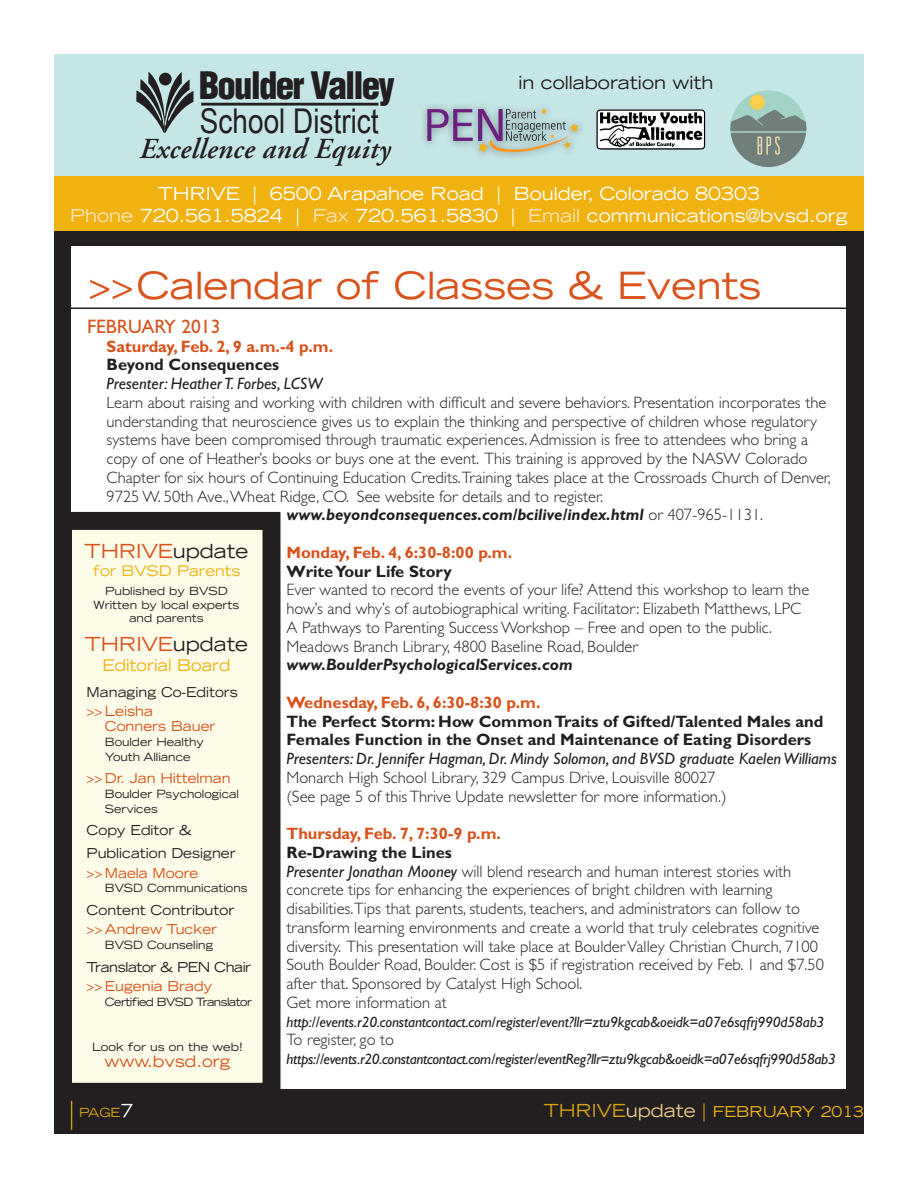
<style>
.page{position:relative;width:918px;height:1188px;background:#fff}
.page>*{position:absolute;margin:0;border:0;box-sizing:border-box;transform-origin:0 0}
.t1{font:expanded 37.65px "Trade Gothic LT Std";color:#d9531c}
.t2{font:36.9px "Switzerland Cond Black Plain";letter-spacing:-.05em;color:#231f20}
.t3{font:34.05px "Arial Narrow";color:#231f20}
.t4{font:italic 600 28.95px "Adobe Garamond";letter-spacing:.01em;color:#231f20}
.t5{font:19.5px "Gill Sans Std";color:#d9531c}
.t6{font:expanded 19.35px "Trade Gothic LT Std";color:#d9531c}
.t7{font:expanded 18px "Trade Gothic LT Std";color:#fff}
.t8{font:expanded 18px "Trade Gothic LT Std";color:#231f20}
.t9{font:300 16.5px/18.8px "Gill Sans Std";color:#231f20}
.t10{font:700 16.5px/18.8px "Gill Sans Std";color:#231f20}
.t11{font:700 16.5px "Gill Sans Std";color:#d9531c}
.t12{font:italic 16.5px "Gill Sans Std";color:#231f20}
.t13{font:italic 700 16.5px "Gill Sans Std";color:#231f20}
.t14{font:expanded 16.05px "Trade Gothic LT Std";color:#efb211}
.t15{font:expanded 15.9px "Trade Gothic LT Std";color:#d9531c}
.t16{font:italic 15px "Gill Sans Std";letter-spacing:-.02em;color:#231f20}
.t17{font:expanded 15px "Trade Gothic LT Std";color:#efb211}
.t18{font:expanded 14.55px "Trade Gothic LT Std";color:#efb211}
.t19{font:expanded 13.65px "Trade Gothic LT Std";color:#d9531c}
.t20{font:expanded 13.65px/22.8px "Trade Gothic LT Std";color:#231f20}
.t21{font:expanded 13.65px "Trade Gothic LT Std";letter-spacing:-.03em;color:#231f20}
.t22{font:expanded 12.6px "Trade Gothic LT Std";color:#d49f0c}
.t23{font:expanded 11.4px "Trade Gothic LT Std";color:#231f20}
.t24{font:expanded 11.4px "Trade Gothic LT Std";letter-spacing:-.05em;color:#231f20}
.t25{font:expanded 11.25px "Trade Gothic LT Std";color:#231f20}
.s1{color:#fae4b7}
.s2{font-weight:300;font-style:normal}
.s3{font-weight:400;font-style:italic}
.s4{color:#231f20}
.s5{font-size:18px;color:#fff}
.s6{font-size:18px;color:#d49f0c}
.s7{font-size:18px;color:#eac884}
</style>
<div class="page">
<div style="left:54px;top:1090px;width:810px;height:44px;background:#231f20"></div>
<hr style="left:71px;top:1093px;width:1px;height:37px;background:#d49f0c">
<div style="left:54px;top:231px;width:810px;height:861px;background:#231f20"></div>
<div style="left:72px;top:246px;width:774px;height:842px;background:#fff"></div>
<div style="left:63px;top:521px;width:209px;height:571px;background:#fcfce9"></div>
<div style="left:54px;top:512px;width:226px;height:589px;border:18px solid #231f20"></div>
<div style="left:54px;top:54px;width:810px;height:158px;background:#c5e6e7"></div>
<div style="left:54px;top:176px;width:810px;height:55px;background:#efb211"></div>
<hr style="left:63px;top:308px;width:792px;height:1px;background:#231f20">
<svg style="left:136px;top:72px;width:58px;height:61px"></svg>
<div style="left:159px;top:73px;width:13px;height:12px;background:#231f20;border-radius:50%"></div>
<hr style="left:201px;top:103px;width:177px;height:3px;background:#231f20">
<div style="left:420px;top:101px;width:167px;height:60px;background:#231f20;opacity:.44"></div>
<svg style="left:427px;top:108px;width:152px;height:45px"></svg>
<svg style="left:596px;top:110px;width:109px;height:40px;background:#a1a2a1"></svg>
<svg style="left:730px;top:90px;width:76px;height:77px"></svg>
<p class="t2" style="left:199px;top:63px;width:198px">Boulder Valley</p>
<p class="t3" style="left:200px;top:96px;width:180px">School District</p>
<p class="t4" style="left:139px;top:133px;width:253px">Excellence and Equity</p>
<p class="t8" style="left:518px;top:71px;width:197px">in collaboration with</p>
<p class="t7" style="left:158px;top:182px;width:604px">THRIVE | 6500 Arapahoe Road | Boulder, Colorado 80303</p>
<p class="t7" style="left:70px;top:204px;width:779px"><span class="s1">Phone</span> 720.561.5824 | <span class="s1">Fax</span> 720.561.5830 | <span class="s1">Email</span> communications@bvsd.org</p>
<p class="t1" style="left:88px;top:261px;width:675px">&gt;&gt;Calendar of Classes &amp; Events</p>
<p class="t5" style="left:87px;top:315px;width:135px">FEBRUARY 2013</p>
<p class="t11" style="left:106px;top:336px;width:228px">Saturday, Feb. 2, 9 a.m.-4 p.m.</p>
<p class="t10" style="left:106px;top:355px;width:174px">Beyond Consequences</p>
<p class="t12" style="left:106px;top:374px;width:218px">Presenter: Heather T. Forbes, LCSW</p>
<p class="t9" style="left:106px;top:393px;width:726px">Learn about raising and working with children with difficult and severe behaviors. Presentation incorporates the understanding that neuroscience gives us to explain the thinking and perspective of children whose regulatory systems have been compromised through traumatic experiences. Admission is free to attendees who bring a copy of one of Heather’s books or buys one at the event. This training is approved by the NASW Colorado Chapter for six hours of Continuing Education Credits.Training takes place at the Crossroads Church of Denver, 9725 W. 50th Ave., Wheat Ridge, CO. See website for details and to register.</p>
<p class="t13" style="left:286px;top:505px;width:478px">www.beyondconsequences.com/bcilive/index.html <span class="s2">or 407-965-1131.</span></p>
<p class="t11" style="left:286px;top:542px;width:227px">Monday, Feb. 4, 6:30-8:00 p.m.</p>
<p class="t10" style="left:286px;top:562px;width:167px">Write Your Life Story</p>
<p class="t9" style="left:286px;top:581px;width:524px">Ever wanted to record the events of your life? Attend this workshop to learn the how’s and why’s of autobiographical writing. Facilitator: Elizabeth Matthews, LPC</p>
<p class="t9" style="left:286px;top:618px;width:487px">A Pathways to Parenting Success Workshop – Free and open to the public.</p>
<p class="t9" style="left:286px;top:637px;width:353px">Meadows Branch Library, 4800 Baseline Road, Boulder</p>
<p class="t13" style="left:286px;top:655px;width:288px">www.BoulderPsychologicalServices.com</p>
<p class="t11" style="left:286px;top:692px;width:255px">Wednesday, Feb. 6, 6:30-8:30 p.m.</p>
<p class="t10" style="left:286px;top:712px;width:539px">The Perfect Storm: How Common Traits of Gifted/Talented Males and<br>Females Function in the Onset and Maintenance of Eating Disorders</p>
<p class="t12" style="left:286px;top:749px;width:552px">Presenters: Dr. Jennifer Hagman, Dr. Mindy Solomon, and BVSD graduate Kaelen Williams</p>
<p class="t9" style="left:286px;top:768px;width:431px">Monarch High School Library, 329 Campus Drive, Louisville 80027</p>
<p class="t9" style="left:286px;top:787px;width:441px">(See page 5 of this Thrive Update newsletter for more information.)</p>
<p class="t11" style="left:286px;top:824px;width:216px">Thursday, Feb. 7, 7:30-9 p.m.</p>
<p class="t10" style="left:286px;top:843px;width:167px">Re-Drawing the Lines</p>
<p class="t9" style="left:286px;top:862px;width:539px"><span class="s3">Presenter Jonathan Mooney</span> will blend research and human interest stories with concrete tips for enhancing the experiences of bright children with learning disabilities.Tips that parents, students, teachers, and administrators can follow to transform learning environments and create a world that truly celebrates cognitive diversity. This presentation will take place at Boulder Valley Christian Church, 7100<br>South Boulder Road, Boulder. Cost is $5 if registration received by Feb. 1 and $7.50 after that. Sponsored by Catalyst High School.</p>
<p class="t9" style="left:286px;top:993px;width:162px">Get more information at</p>
<p class="t16" style="left:286px;top:1013px;width:539px">http://events.r20.constantcontact.com/register/event?llr=ztu9kgcab&amp;oeidk=a07e6sqfrj990d58ab3</p>
<p class="t9" style="left:286px;top:1031px;width:109px">To register, go to</p>
<p class="t16" style="left:286px;top:1050px;width:551px">https://events.r20.constantcontact.com/register/eventReg?llr=ztu9kgcab&amp;oeidk=a07e6sqfrj990d58ab3</p>
<p class="t6" style="left:85px;top:538px;width:165px">THRIVE<span class="s4">update</span></p>
<p class="t18" style="left:93px;top:561px;width:149px">for BVSD Parents</p>
<p class="t25" style="left:105px;top:584px;width:124px">Published by BVSD</p>
<p class="t25" style="left:94px;top:597px;width:147px">Written by local experts</p>
<p class="t25" style="left:129px;top:611px;width:76px">and parents</p>
<p class="t6" style="left:85px;top:632px;width:165px">THRIVE<span class="s4">update</span></p>
<p class="t14" style="left:103px;top:654px;width:129px">Editorial Board</p>
<p class="t20" style="left:87px;top:680px;width:153px">Managing Co-Editors</p>
<p class="t19" style="left:87px;top:702px;width:68px">&gt;&gt; Leisha</p>
<p class="t19" style="left:105px;top:717px;width:112px">Conners Bauer</p>
<p class="t23" style="left:105px;top:734px;width:100px">Boulder Healthy</p>
<p class="t23" style="left:105px;top:749px;width:87px">Youth Alliance</p>
<p class="t19" style="left:87px;top:769px;width:146px">&gt;&gt; Dr. Jan Hittelman</p>
<p class="t23" style="left:105px;top:787px;width:136px">Boulder Psychological</p>
<p class="t23" style="left:105px;top:801px;width:55px">Services</p>
<p class="t20" style="left:87px;top:819px;width:151px">Copy Editor &amp;<br>Publication Designer</p>
<p class="t19" style="left:87px;top:864px;width:113px">&gt;&gt; Maela Moore</p>
<p class="t23" style="left:105px;top:881px;width:144px">BVSD Communications</p>
<p class="t20" style="left:87px;top:898px;width:149px">Content Contributor</p>
<p class="t19" style="left:87px;top:921px;width:132px">&gt;&gt; Andrew Tucker</p>
<p class="t23" style="left:105px;top:938px;width:110px">BVSD Counseling</p>
<p class="t21" style="left:87px;top:958px;width:166px">Translator &amp; PEN Chair</p>
<p class="t19" style="left:87px;top:978px;width:127px">&gt;&gt; Eugenia Brady</p>
<p class="t24" style="left:105px;top:995px;width:149px">Certified BVSD Translator</p>
<p class="t23" style="left:92px;top:1039px;width:152px">Look for us on the web!</p>
<p class="t15" style="left:104px;top:1051px;width:127px">www.bvsd.org</p>
<p class="t22" style="left:79px;top:1105px;width:56px">page<span class="s5">7</span></p>
<p class="t17" style="left:544px;top:1102px;width:322px"><span class="s6">THRIVE</span><span class="s7">update</span> <span class="s6">|</span> FEBRUARY 2013</p>
</div>
